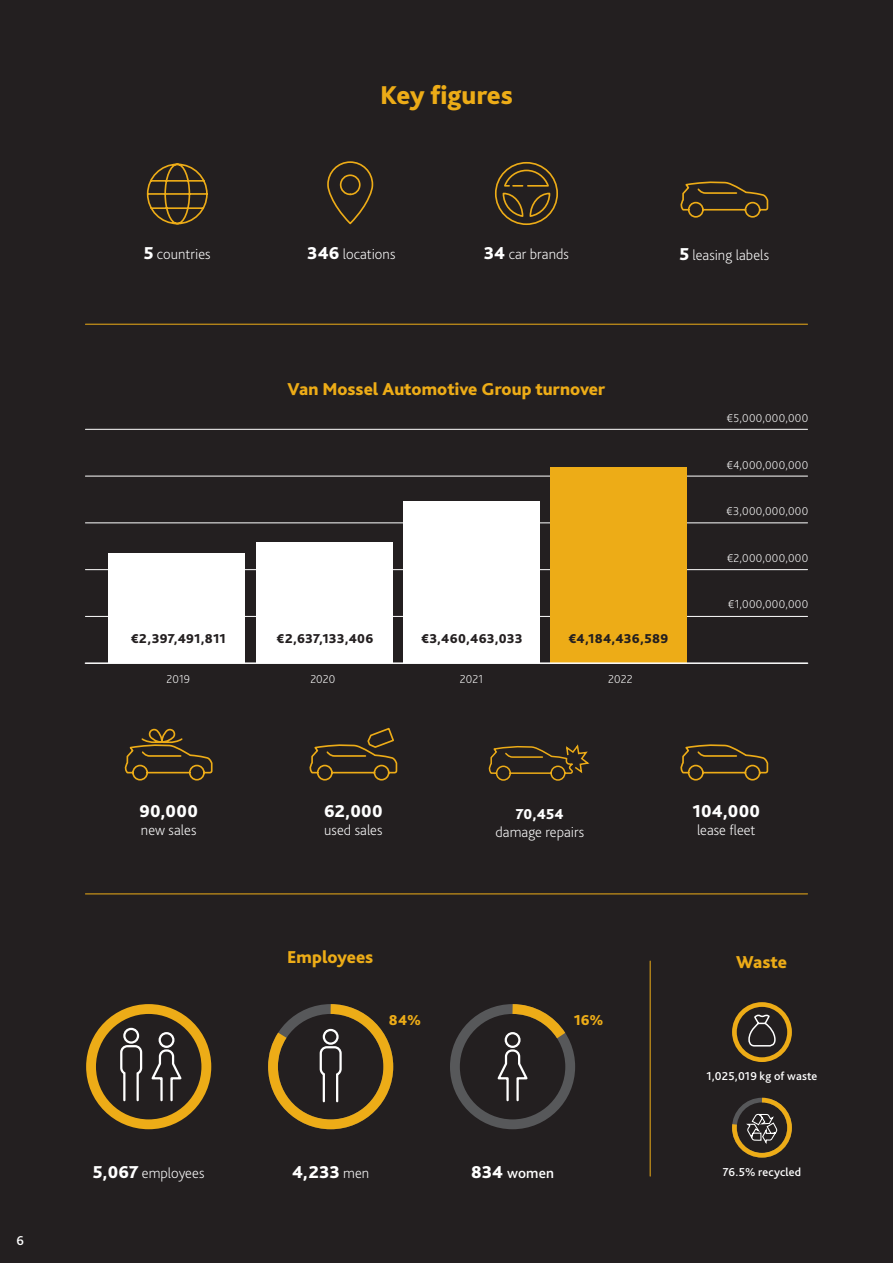
<style>
.page{position:relative;width:893px;height:1263px;background:#231f20}
.page>*{position:absolute;margin:0;border:0;box-sizing:border-box;transform-origin:0 0}
.t1{font:800 27px "Bliss Pro";letter-spacing:-.01em;color:#edac17}
.t2{font:800 18px "Bliss Pro";color:#edac17}
.t3{font:800 18px "Bliss Pro";letter-spacing:.02em;color:#fff}
.t4{font:200 15px "Bliss Pro";letter-spacing:.005em;color:#fff}
.t5{font:500 15px "Bliss Pro";letter-spacing:.01em;color:#fff}
.t6{font:800 15px "Bliss Pro";color:#edac17}
.t7{font:800 15px "Bliss Pro";color:#fff}
.t8{font:800 13.5px "Bliss Pro";letter-spacing:.015em;color:#231f20}
.t9{font:500 13.5px "Bliss Pro";color:#fff}
.t10{font:200 12px "Bliss Pro";letter-spacing:.03em;color:#fff}
.t11{font:500 12px "Bliss Pro";letter-spacing:.015em;color:#fff}
.s1{font-weight:800;font-size:18px}
.s2{font-weight:200;font-size:15px}
</style>
<div class="page">
<hr style="left:892px;top:0;width:1px;height:395px;background:#edac17">
<div style="left:123px;top:1028px;width:16px;height:16px;border:2px solid #fff;border-radius:50%"></div>
<svg style="left:120px;top:1045px;width:23px;height:57px"></svg>
<div style="left:159px;top:1032px;width:15px;height:16px;border:2px solid #fff;border-radius:50%"></div>
<svg style="left:151px;top:1049px;width:31px;height:53px"></svg>
<svg style="left:680px;top:744px;width:89px;height:37px"></svg>
<svg style="left:124px;top:728px;width:89px;height:53px"></svg>
<svg style="left:309px;top:727px;width:89px;height:54px"></svg>
<hr style="left:85px;top:324px;width:722px;height:1px;background:#edac17">
<svg style="left:146px;top:163px;width:62px;height:62px"></svg>
<svg style="left:327px;top:161px;width:47px;height:64px"></svg>
<svg style="left:494px;top:162px;width:64px;height:63px"></svg>
<div style="left:86px;top:1004px;width:125px;height:125px;border:10px solid #edac17;border-radius:50%"></div>
<div style="left:450px;top:1004px;width:125px;height:125px;border:10px solid #57585a;border-radius:50%"></div>
<svg style="left:268px;top:1004px;width:126px;height:126px"></svg>
<svg style="left:495px;top:1004px;width:80px;height:98px"></svg>
<hr style="left:85px;top:893px;width:722px;height:1px;background:#edac17">
<div style="left:732px;top:1002px;width:60px;height:60px;border:5px solid #edac17;border-radius:50%"></div>
<svg style="left:732px;top:1097px;width:60px;height:61px"></svg>
<svg style="left:748px;top:1014px;width:28px;height:33px"></svg>
<hr style="left:650px;top:961px;width:1px;height:215px;background:#edac17">
<hr style="left:85px;top:429px;width:722px;height:1px;background:#fff">
<hr style="left:85px;top:476px;width:722px;height:1px;background:#fff">
<hr style="left:85px;top:523px;width:722px;height:1px;background:#fff">
<hr style="left:85px;top:569px;width:722px;height:1px;background:#fff">
<hr style="left:85px;top:616px;width:722px;height:1px;background:#fff">
<div style="left:108px;top:553px;width:137px;height:110px;background:#fff"></div>
<div style="left:256px;top:543px;width:136px;height:120px;background:#fff"></div>
<div style="left:403px;top:501px;width:137px;height:162px;background:#fff"></div>
<div style="left:550px;top:468px;width:137px;height:195px;background:#edac17"></div>
<hr style="left:85px;top:662px;width:722px;height:2px;background:#fff">
<svg style="left:680px;top:181px;width:89px;height:37px"></svg>
<svg style="left:488px;top:744px;width:102px;height:37px"></svg>
<p class="t9" style="left:16px;top:1232px;width:9px">6</p>
<h1 class="t1" style="left:380px;top:78px;width:134px">Key figures</h1>
<p class="t4" style="left:144px;top:245px;width:68px"><span class="s1">5</span> countries</p>
<p class="t4" style="left:307px;top:245px;width:90px"><span class="s1">346</span> locations</p>
<p class="t4" style="left:484px;top:245px;width:87px"><span class="s1">34</span> car brands</p>
<p class="t4" style="left:679px;top:245px;width:91px"><span class="s1">5</span> leasing labels</p>
<p class="t2" style="left:288px;top:378px;width:319px">Van Mossel Automotive Group turnover</p>
<p class="t8" style="left:131px;top:630px;width:96px">€2,397,491,811</p>
<p class="t8" style="left:277px;top:630px;width:98px">€2,637,133,406</p>
<p class="t8" style="left:421px;top:630px;width:103px">€3,460,463,033</p>
<p class="t8" style="left:569px;top:630px;width:101px">€4,184,436,589</p>
<p class="t10" style="left:166px;top:671px;width:25px">2019</p>
<p class="t10" style="left:310px;top:671px;width:26px">2020</p>
<p class="t10" style="left:460px;top:671px;width:25px">2021</p>
<p class="t10" style="left:608px;top:671px;width:26px">2022</p>
<p class="t10" style="left:727px;top:411px;width:83px">€5,000,000,000</p>
<p class="t10" style="left:727px;top:457px;width:83px">€4,000,000,000</p>
<p class="t10" style="left:727px;top:504px;width:83px">€3,000,000,000</p>
<p class="t10" style="left:727px;top:550px;width:83px">€2,000,000,000</p>
<p class="t10" style="left:728px;top:597px;width:82px">€1,000,000,000</p>
<p class="t3" style="left:139px;top:800px;width:60px">90,000</p>
<p class="t4" style="left:141px;top:821px;width:57px">new sales</p>
<p class="t3" style="left:324px;top:800px;width:60px">62,000</p>
<p class="t4" style="left:324px;top:821px;width:60px">used sales</p>
<p class="t2" style="left:287px;top:946px;width:88px">Employees</p>
<p class="t7" style="left:516px;top:804px;width:50px">70,454</p>
<p class="t4" style="left:495px;top:822px;width:90px">damage repairs</p>
<p class="t6" style="left:389px;top:1011px;width:34px">84%</p>
<p class="t6" style="left:574px;top:1011px;width:31px">16%</p>
<p class="t3" style="left:692px;top:800px;width:69px">104,000</p>
<p class="t4" style="left:697px;top:821px;width:60px">lease fleet</p>
<p class="t2" style="left:736px;top:951px;width:52px">Waste</p>
<p class="t11" style="left:706px;top:1069px;width:112px">1,025,019 kg of waste</p>
<p class="t4" style="left:93px;top:1164px;width:113px"><span class="s1">5,067</span> employees</p>
<p class="t3" style="left:292px;top:1161px;width:79px">4,233 <span class="s2">men</span></p>
<p class="t5" style="left:471px;top:1164px;width:84px"><span class="s1">834</span> women</p>
<p class="t11" style="left:723px;top:1165px;width:80px">76.5% recycled</p>
</div>
